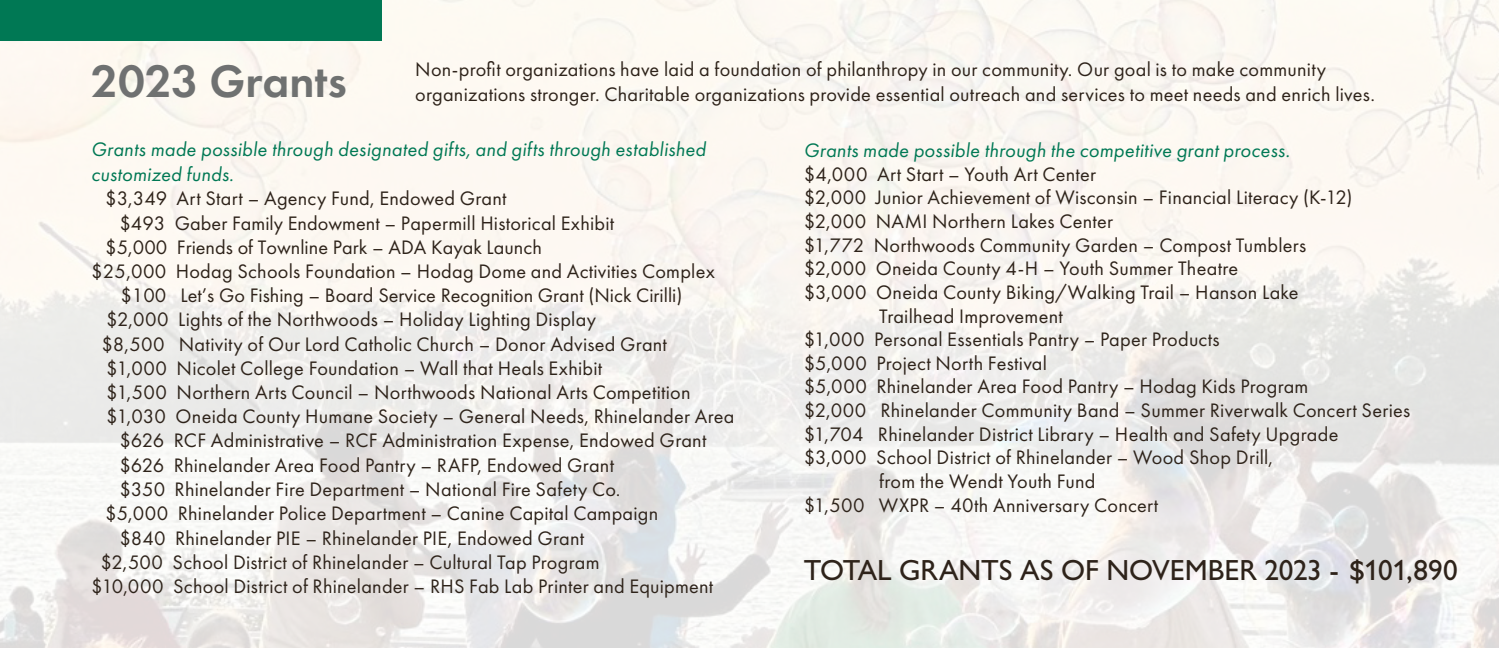
<style>
.page{position:relative;width:1499px;height:648px;background:#fff}
.page>*{position:absolute;margin:0;border:0;box-sizing:border-box;transform-origin:0 0}
.t1{font:600 47.25px "Futura PT";color:#6f7171}
.t2{font:500 29.25px "Gill Sans Nova";letter-spacing:-.005em;color:#2e231a}
.t3{font:20.25px/24.1px "Futura PT";letter-spacing:.01em;color:#2e231a}
.t4{font:italic 20.25px/24.3px "Futura PT";letter-spacing:.01em;color:#007854}
</style>
<div class="page">
<img style="left:0;top:0;width:1498px;height:648px">
<div style="left:0;top:0;width:382px;height:41px;background:#007854"></div>
<p class="t1" style="left:91px;top:51px;width:257px">2023 Grants</p>
<p class="t3" style="left:415px;top:57px;width:961px">Non-profit organizations have laid a foundation of philanthropy in our community. Our goal is to make community organizations stronger. Charitable organizations provide essential outreach and services to meet needs and enrich lives.</p>
<p class="t4" style="left:91px;top:137px;width:616px">Grants made possible through designated gifts, and gifts through established customized funds.</p>
<p class="t3" style="left:105px;top:186px;width:403px">$3,349 Art Start – Agency Fund, Endowed Grant</p>
<p class="t3" style="left:119px;top:211px;width:496px">$493 Gaber Family Endowment – Papermill Historical Exhibit</p>
<p class="t3" style="left:105px;top:235px;width:438px">$5,000 Friends of Townline Park – ADA Kayak Launch</p>
<p class="t3" style="left:91px;top:259px;width:625px">$25,000 Hodag Schools Foundation – Hodag Dome and Activities Complex</p>
<p class="t3" style="left:101px;top:284px;width:634px;text-indent:19px">$100 Let’s Go Fishing – Board Service Recognition Grant (Nick Cirilli) $2,000 Lights of the Northwoods – Holiday Lighting Display<br>$8,500 Nativity of Our Lord Catholic Church – Donor Advised Grant<br>$1,000 Nicolet College Foundation – Wall that Heals Exhibit<br>$1,500 Northern Arts Council – Northwoods National Arts Competition $1,030 Oneida County Humane Society – General Needs, Rhinelander Area</p>
<p class="t3" style="left:119px;top:428px;width:588px">$626 RCF Administrative – RCF Administration Expense, Endowed Grant</p>
<p class="t3" style="left:119px;top:453px;width:496px">$626 Rhinelander Area Food Pantry – RAFP, Endowed Grant</p>
<p class="t3" style="left:119px;top:477px;width:502px">$350 Rhinelander Fire Department – National Fire Safety Co.</p>
<p class="t3" style="left:105px;top:501px;width:554px">$5,000 Rhinelander Police Department – Canine Capital Campaign</p>
<p class="t3" style="left:119px;top:526px;width:466px">$840 Rhinelander PIE – Rhinelander PIE, Endowed Grant</p>
<p class="t3" style="left:101px;top:550px;width:500px">$2,500 School District of Rhinelander – Cultural Tap Program</p>
<p class="t3" style="left:91px;top:574px;width:623px">$10,000 School District of Rhinelander – RHS Fab Lab Printer and Equipment</p>
<p class="t4" style="left:804px;top:138px;width:488px">Grants made possible through the competitive grant process.</p>
<p class="t3" style="left:804px;top:162px;width:294px">$4,000 Art Start – Youth Art Center</p>
<p class="t3" style="left:804px;top:186px;width:550px">$2,000 Junior Achievement of Wisconsin – Financial Literacy (K-12)</p>
<p class="t3" style="left:804px;top:209px;width:311px">$2,000 NAMI Northern Lakes Center</p>
<p class="t3" style="left:804px;top:233px;width:504px">$1,772 Northwoods Community Garden – Compost Tumblers</p>
<p class="t3" style="left:804px;top:256px;width:436px">$2,000 Oneida County 4-H – Youth Summer Theatre</p>
<p class="t3" style="left:879px;top:280px;width:421px;text-indent:-75px">$3,000 Oneida County Biking/Walking Trail – Hanson Lake<br>Trailhead Improvement</p>
<p class="t3" style="left:804px;top:327px;width:417px">$1,000 Personal Essentials Pantry – Paper Products</p>
<p class="t3" style="left:804px;top:351px;width:245px">$5,000 Project North Festival</p>
<p class="t3" style="left:804px;top:375px;width:506px">$5,000 Rhinelander Area Food Pantry – Hodag Kids Program</p>
<p class="t3" style="left:804px;top:398px;width:608px">$2,000 Rhinelander Community Band – Summer Riverwalk Concert Series</p>
<p class="t3" style="left:804px;top:422px;width:536px">$1,704 Rhinelander District Library – Health and Safety Upgrade</p>
<p class="t3" style="left:879px;top:446px;width:395px;text-indent:-75px">$3,000 School District of Rhinelander – Wood Shop Drill, from the Wendt Youth Fund</p>
<p class="t3" style="left:804px;top:493px;width:356px">$1,500 WXPR – 40th Anniversary Concert</p>
<p class="t2" style="left:804px;top:553px;width:655px">TOTAL GRANTS AS OF NOVEMBER 2023 - $101,890</p>
</div>
